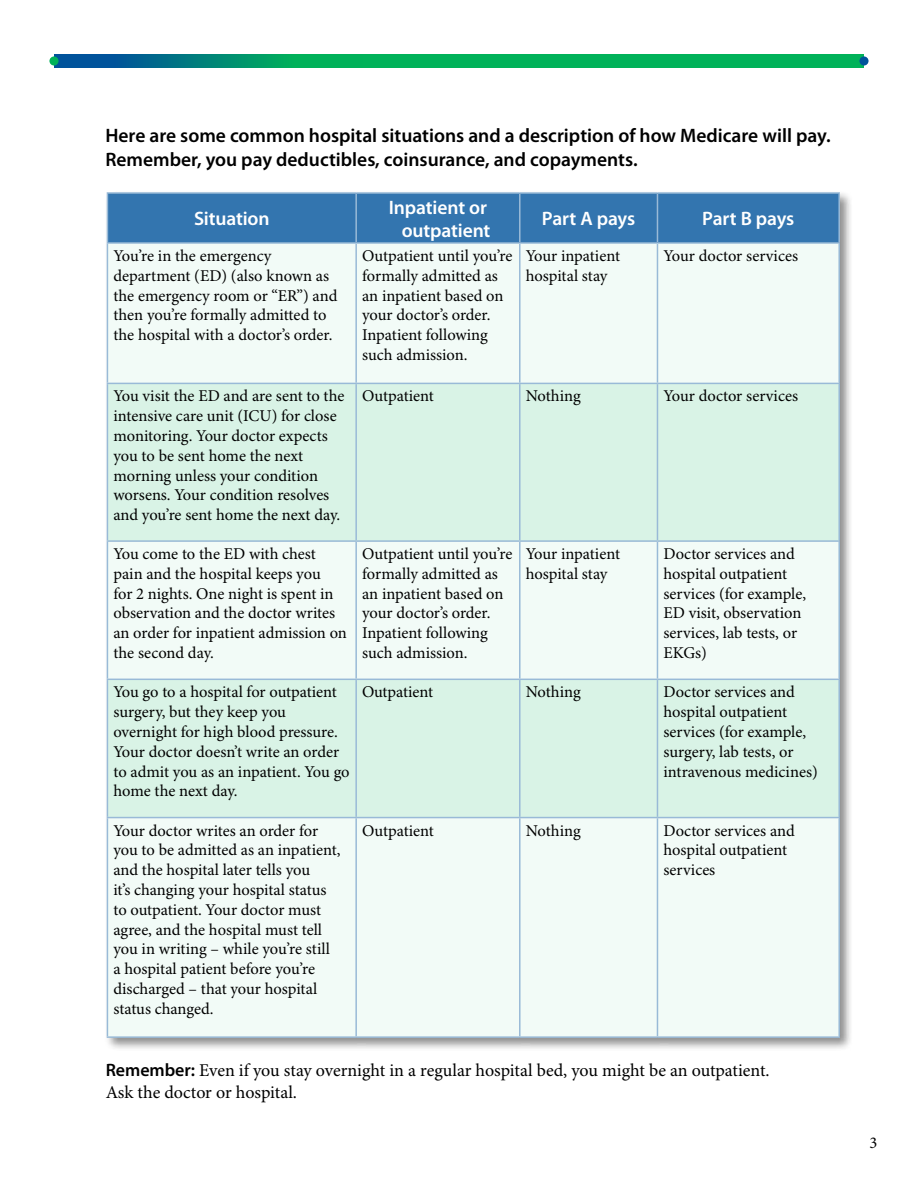
<style>
.page{position:relative;width:918px;height:1188px;background:#fff}
.page>*{position:absolute;margin:0;border:0;box-sizing:border-box;transform-origin:0 0}
.Fact_Sheet_Text{font:600 19.5px/23.4px "Myriad Pro";color:#000}
.Fact_Sheet_Chart_Hea{font:600 19.5px/23.4px "Myriad Pro";letter-spacing:-.01em;color:#fff;text-align:right}
.Fact_Sheet_Text-2{font:18px/21.6px "Minion Pro";letter-spacing:-.005em;color:#000}
.Fact_Sheet_Chart_tex{font:16.5px/19.8px "Minion Pro";letter-spacing:-.005em;color:#000}
.s1{font-family:"Myriad Pro";font-weight:600}
</style>
<div class="page">
<div style="left:54px;top:54px;width:810px;height:14px;background:#00b259"></div>
<svg style="left:54px;top:54px;width:223px;height:14px;background:#007284"></svg>
<svg style="left:859px;top:56px;width:10px;height:10px"></svg>
<svg style="left:49px;top:56px;width:10px;height:10px"></svg>
<div style="left:104px;top:190px;width:750px;height:862px;background:#000;opacity:.45"></div>
<div style="left:108px;top:194px;width:730px;height:48px;background:#3375af"></div>
<div style="left:108px;top:244px;width:730px;height:792px;background:#f2fbf7"></div>
<svg style="left:108px;top:384px;width:730px;height:433px;fill:#d9f3e6"></svg>
<hr style="left:107px;top:192px;width:249px;height:2px;background:#99bad7">
<hr style="left:107px;top:194px;width:1px;height:48px;background:#99bad7">
<hr style="left:356px;top:192px;width:164px;height:2px;background:#99bad7">
<hr style="left:355px;top:194px;width:2px;height:48px;background:#99bad7">
<hr style="left:520px;top:192px;width:137px;height:2px;background:#99bad7">
<hr style="left:519px;top:194px;width:2px;height:48px;background:#99bad7">
<hr style="left:657px;top:192px;width:183px;height:2px;background:#99bad7">
<hr style="left:657px;top:194px;width:1px;height:48px;background:#99bad7">
<hr style="left:838px;top:194px;width:2px;height:48px;background:#99bad7">
<hr style="left:107px;top:242px;width:249px;height:2px;background:#99bad7">
<hr style="left:356px;top:242px;width:164px;height:2px;background:#99bad7">
<hr style="left:520px;top:242px;width:137px;height:2px;background:#99bad7">
<hr style="left:657px;top:242px;width:183px;height:2px;background:#99bad7">
<hr style="left:107px;top:244px;width:1px;height:139px;background:#99bad7">
<hr style="left:355px;top:244px;width:2px;height:139px;background:#99bad7">
<hr style="left:519px;top:244px;width:2px;height:139px;background:#99bad7">
<hr style="left:657px;top:244px;width:1px;height:139px;background:#99bad7">
<hr style="left:838px;top:244px;width:2px;height:139px;background:#99bad7">
<hr style="left:107px;top:383px;width:249px;height:1px;background:#99bad7">
<hr style="left:107px;top:384px;width:1px;height:156px;background:#99bad7">
<hr style="left:356px;top:383px;width:164px;height:1px;background:#99bad7">
<hr style="left:355px;top:384px;width:2px;height:156px;background:#99bad7">
<hr style="left:520px;top:383px;width:137px;height:1px;background:#99bad7">
<hr style="left:519px;top:384px;width:2px;height:156px;background:#99bad7">
<hr style="left:657px;top:383px;width:183px;height:1px;background:#99bad7">
<hr style="left:657px;top:384px;width:1px;height:156px;background:#99bad7">
<hr style="left:838px;top:384px;width:2px;height:156px;background:#99bad7">
<hr style="left:107px;top:540px;width:249px;height:2px;background:#99bad7">
<hr style="left:107px;top:542px;width:1px;height:137px;background:#99bad7">
<hr style="left:356px;top:540px;width:164px;height:2px;background:#99bad7">
<hr style="left:355px;top:542px;width:2px;height:137px;background:#99bad7">
<hr style="left:520px;top:540px;width:137px;height:2px;background:#99bad7">
<hr style="left:519px;top:542px;width:2px;height:137px;background:#99bad7">
<hr style="left:657px;top:540px;width:183px;height:2px;background:#99bad7">
<hr style="left:657px;top:542px;width:1px;height:137px;background:#99bad7">
<hr style="left:838px;top:542px;width:2px;height:137px;background:#99bad7">
<hr style="left:107px;top:679px;width:249px;height:1px;background:#99bad7">
<hr style="left:107px;top:680px;width:1px;height:137px;background:#99bad7">
<hr style="left:356px;top:679px;width:164px;height:1px;background:#99bad7">
<hr style="left:355px;top:680px;width:2px;height:137px;background:#99bad7">
<hr style="left:520px;top:679px;width:137px;height:1px;background:#99bad7">
<hr style="left:519px;top:680px;width:2px;height:137px;background:#99bad7">
<hr style="left:657px;top:679px;width:183px;height:1px;background:#99bad7">
<hr style="left:657px;top:680px;width:1px;height:137px;background:#99bad7">
<hr style="left:838px;top:680px;width:2px;height:137px;background:#99bad7">
<hr style="left:107px;top:817px;width:249px;height:1px;background:#99bad7">
<hr style="left:107px;top:818px;width:1px;height:218px;background:#99bad7">
<hr style="left:356px;top:817px;width:164px;height:1px;background:#99bad7">
<hr style="left:355px;top:818px;width:2px;height:218px;background:#99bad7">
<hr style="left:520px;top:817px;width:137px;height:1px;background:#99bad7">
<hr style="left:519px;top:818px;width:2px;height:218px;background:#99bad7">
<hr style="left:657px;top:817px;width:183px;height:1px;background:#99bad7">
<hr style="left:657px;top:818px;width:1px;height:218px;background:#99bad7">
<hr style="left:838px;top:818px;width:2px;height:218px;background:#99bad7">
<hr style="left:107px;top:1036px;width:249px;height:2px;background:#99bad7">
<hr style="left:356px;top:1036px;width:164px;height:2px;background:#99bad7">
<hr style="left:520px;top:1036px;width:137px;height:2px;background:#99bad7">
<hr style="left:657px;top:1036px;width:183px;height:2px;background:#99bad7">
<p class="Fact_Sheet_Text" style="left:105px;top:125px;width:727px">Here are some common hospital situations and a description of how Medicare will pay.<br>Remember, you pay deductibles, coinsurance, and copayments.</p>
<p class="Fact_Sheet_Chart_Hea" style="left:194px;top:207px;width:77px">Situation</p>
<p class="Fact_Sheet_Chart_Hea" style="left:389px;top:196px;width:103px">Inpatient or outpatient</p>
<p class="Fact_Sheet_Chart_Hea" style="left:542px;top:207px;width:95px">Part A pays</p>
<p class="Fact_Sheet_Chart_Hea" style="left:702px;top:207px;width:94px">Part B pays</p>
<p class="Fact_Sheet_Chart_tex" style="left:113px;top:247px;width:225px">You’re in the emergency department (ED) (also known as the emergency room or “ER”) and then you’re formally admitted to the hospital with a doctor’s order.</p>
<p class="Fact_Sheet_Chart_tex" style="left:362px;top:247px;width:152px">Outpatient until you’re formally admitted as an inpatient based on your doctor’s order.<br>Inpatient following such admission.</p>
<p class="Fact_Sheet_Chart_tex" style="left:526px;top:247px;width:96px">Your inpatient hospital stay</p>
<p class="Fact_Sheet_Chart_tex" style="left:663px;top:247px;width:136px">Your doctor services</p>
<p class="Fact_Sheet_Chart_tex" style="left:113px;top:387px;width:233px">You visit the ED and are sent to the intensive care unit (ICU) for close monitoring. Your doctor expects you to be sent home the next morning unless your condition worsens. Your condition resolves and you’re sent home the next day.</p>
<p class="Fact_Sheet_Chart_tex" style="left:362px;top:387px;width:73px">Outpatient</p>
<p class="Fact_Sheet_Chart_tex" style="left:526px;top:387px;width:57px">Nothing</p>
<p class="Fact_Sheet_Chart_tex" style="left:663px;top:387px;width:136px">Your doctor services</p>
<p class="Fact_Sheet_Chart_tex" style="left:113px;top:545px;width:235px">You come to the ED with chest pain and the hospital keeps you<br>for 2 nights. One night is spent in observation and the doctor writes an order for inpatient admission on the second day.</p>
<p class="Fact_Sheet_Chart_tex" style="left:362px;top:545px;width:152px">Outpatient until you’re formally admitted as an inpatient based on your doctor’s order.<br>Inpatient following such admission.</p>
<p class="Fact_Sheet_Chart_tex" style="left:526px;top:545px;width:96px">Your inpatient hospital stay</p>
<p class="Fact_Sheet_Chart_tex" style="left:663px;top:545px;width:144px">Doctor services and hospital outpatient services (for example,<br>ED visit, observation services, lab tests, or<br>EKGs)</p>
<p class="Fact_Sheet_Chart_tex" style="left:113px;top:683px;width:238px">You go to a hospital for outpatient surgery, but they keep you overnight for high blood pressure.<br>Your doctor doesn’t write an order to admit you as an inpatient. You go home the next day.</p>
<p class="Fact_Sheet_Chart_tex" style="left:362px;top:682px;width:73px">Outpatient</p>
<p class="Fact_Sheet_Chart_tex" style="left:526px;top:683px;width:57px">Nothing</p>
<p class="Fact_Sheet_Chart_tex" style="left:663px;top:683px;width:156px">Doctor services and hospital outpatient services (for example, surgery, lab tests, or intravenous medicines)</p>
<p class="Fact_Sheet_Chart_tex" style="left:113px;top:821px;width:229px">Your doctor writes an order for you to be admitted as an inpatient, and the hospital later tells you<br>it’s changing your hospital status to outpatient. Your doctor must agree, and the hospital must tell you in writing – while you’re still a hospital patient before you’re discharged – that your hospital status changed.</p>
<p class="Fact_Sheet_Chart_tex" style="left:362px;top:821px;width:73px">Outpatient</p>
<p class="Fact_Sheet_Chart_tex" style="left:526px;top:821px;width:57px">Nothing</p>
<p class="Fact_Sheet_Chart_tex" style="left:663px;top:821px;width:133px">Doctor services and hospital outpatient services</p>
<p class="Fact_Sheet_Text-2" style="left:106px;top:1060px;width:665px"><span class="s1">Remember:</span> Even if you stay overnight in a regular hospital bed, you might be an outpatient.<br>Ask the doctor or hospital.</p>
<p class="Fact_Sheet_Chart_tex" style="left:870px;top:1133px;width:9px">3</p>
</div>
